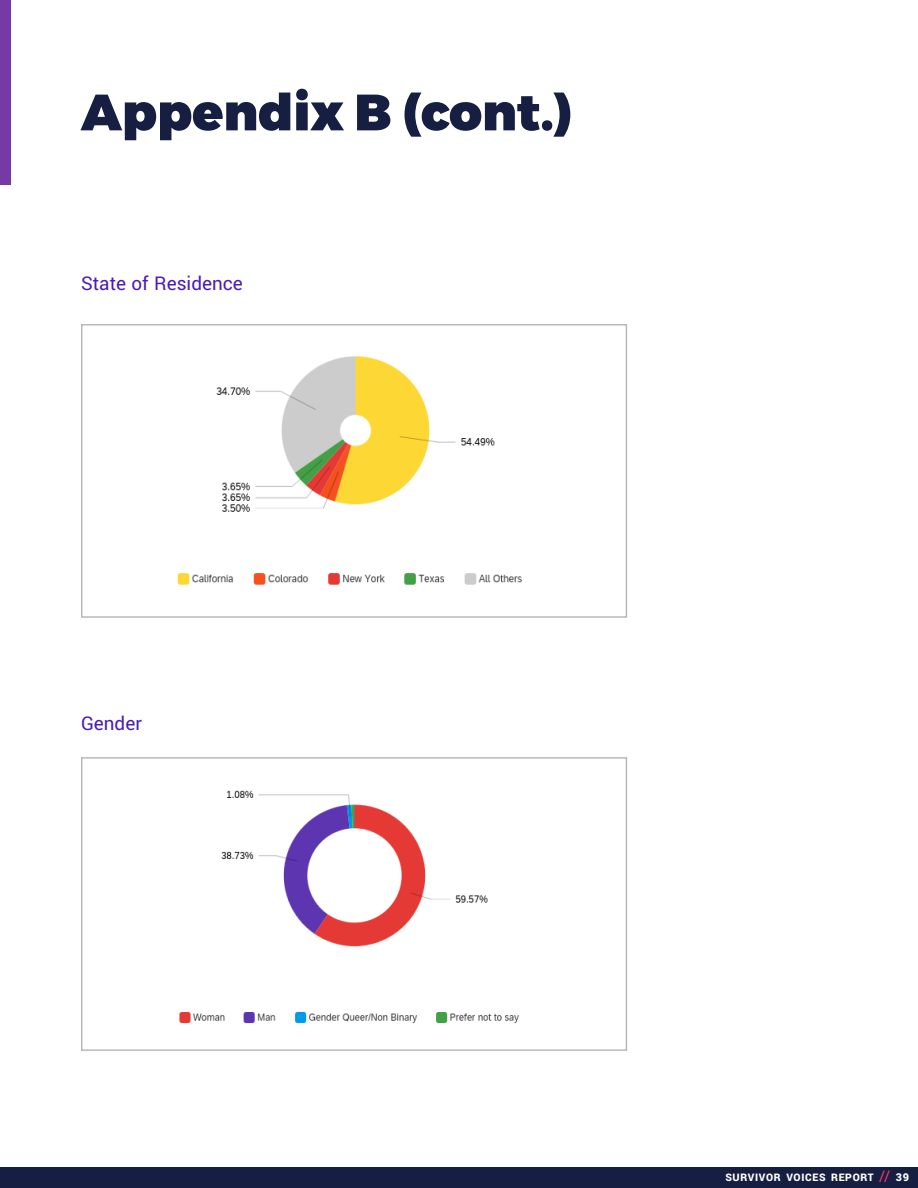
<style>
.page{position:relative;width:918px;height:1188px;background:#fff}
.page>*{position:absolute;margin:0;border:0;box-sizing:border-box;transform-origin:0 0}
.t1{font:900 51px "Montserrat";color:#161e41}
.t2{font:21px "Yantramanav";color:#4b1ab8}
.t3{font:900 11.55px "Yantramanav";letter-spacing:.055em;color:#fff}
.s1{font-weight:400;font-size:16.5px;color:#fd3b65}
.s2{font-size:12px}
</style>
<div class="page">
<div style="left:0;top:1168px;width:918px;height:20px;background:#161e41"></div>
<div style="left:0;top:0;width:11px;height:184px;background:#763aa4"></div>
<img style="left:177px;top:356px;width:345px;height:229px">
<div style="left:81px;top:324px;width:546px;height:294px;border:2px solid #b8b9b9"></div>
<img style="left:179px;top:790px;width:341px;height:234px">
<div style="left:81px;top:757px;width:546px;height:294px;border:2px solid #b8b9b9"></div>
<h1 class="t1" style="left:81px;top:80px;width:493px">Appendix B (cont.)</h1>
<h2 class="t2" style="left:81px;top:270px;width:163px">State of Residence</h2>
<h2 class="t2" style="left:81px;top:711px;width:62px">Gender</h2>
<p class="t3" style="left:725px;top:1170px;width:185px">SURVIVOR VOICES REPORT <span class="s1">//</span> <span class="s2">39</span></p>
</div>
